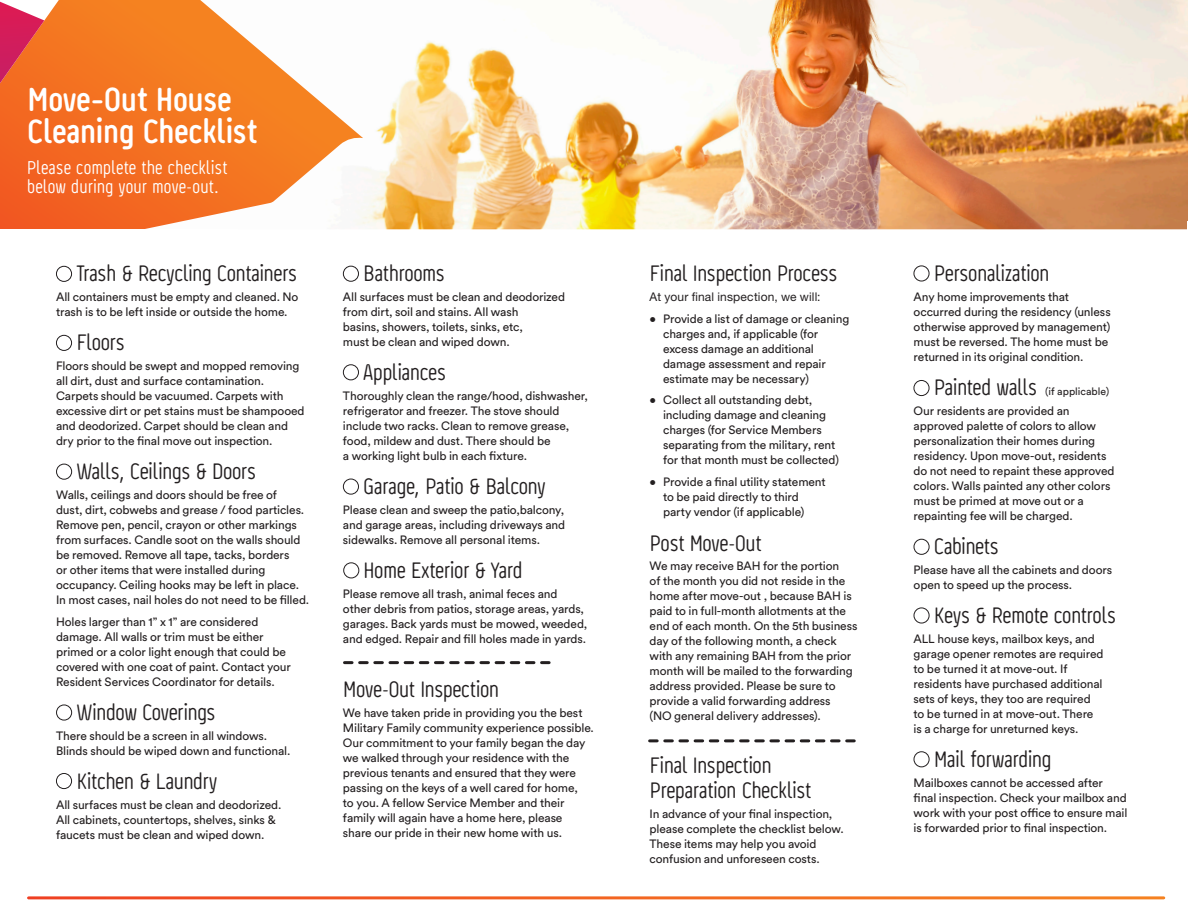
<style>
.page{position:relative;width:1188px;height:918px;background:#fff}
.page>*{position:absolute;margin:0;border:0;box-sizing:border-box;transform-origin:0 0}
.t1{font:700 condensed 33.6px/31.7px "Pharma";letter-spacing:-.05em;color:#fff}
.Header_1{font:condensed 22.5px/25.5px "Pharma";letter-spacing:-.045em;color:#231f20}
.Paragraph_1{font:condensed 22.5px "Pharma";letter-spacing:-.04em;color:#231f20}
.t2{font:condensed 18.6px/18.6px "Pharma";letter-spacing:-.025em;color:#fff}
.Paragraph_1-2{font:12px/15px "Circular Std";letter-spacing:-.01em;color:#231f20}
.Paragraph_1-3{font:12px "Helvetica Neue LT Std";letter-spacing:.01em;color:#231f20}
.t3{font:10.5px "Circular Std";color:#231f20}
</style>
<div class="page">
<img style="left:363px;top:0;width:825px;height:229px">
<svg style="left:110px;top:0;width:253px;height:280px"></svg>
<svg style="left:0;top:0;width:110px;height:229px;background:#f0682a"></svg>
<div style="left:0;top:229px;width:238px;height:114px;background:#fff"></div>
<div style="left:56px;top:335px;width:16px;height:16px;border:1px solid #231f20;border-radius:50%"></div>
<div style="left:56px;top:464px;width:16px;height:16px;border:1px solid #231f20;border-radius:50%"></div>
<div style="left:56px;top:705px;width:16px;height:15px;border:1px solid #231f20;border-radius:50%"></div>
<div style="left:343px;top:266px;width:16px;height:16px;border:1px solid #231f20;border-radius:50%"></div>
<div style="left:343px;top:364px;width:16px;height:16px;border:1px solid #231f20;border-radius:50%"></div>
<div style="left:343px;top:479px;width:16px;height:16px;border:1px solid #231f20;border-radius:50%"></div>
<div style="left:343px;top:562px;width:16px;height:16px;border:1px solid #231f20;border-radius:50%"></div>
<div style="left:56px;top:266px;width:16px;height:16px;border:1px solid #231f20;border-radius:50%"></div>
<div style="left:56px;top:773px;width:16px;height:16px;border:1px solid #231f20;border-radius:50%"></div>
<div style="left:914px;top:266px;width:15px;height:15px;border:1px solid #231f20;border-radius:50%"></div>
<div style="left:914px;top:380px;width:15px;height:16px;border:1px solid #231f20;border-radius:50%"></div>
<div style="left:914px;top:539px;width:15px;height:16px;border:1px solid #231f20;border-radius:50%"></div>
<div style="left:914px;top:608px;width:15px;height:15px;border:1px solid #231f20;border-radius:50%"></div>
<div style="left:914px;top:751px;width:15px;height:16px;border:1px solid #231f20;border-radius:50%"></div>
<svg style="left:650px;top:739px;width:204px;height:3px"></svg>
<svg style="left:344px;top:661px;width:205px;height:3px"></svg>
<h1 class="t1" style="left:27px;top:84px;width:233px">Move-Out House<br>Cleaning Checklist</h1>
<h3 class="t2" style="left:27px;top:158px;width:202px">Please complete the checklist below during your move-out.</h3>
<p class="Header_1" style="left:76px;top:260px;width:223px">Trash &amp; Recycling Containers</p>
<p class="Paragraph_1-2" style="left:56px;top:289px;width:244px">All containers must be empty and cleaned. No trash is to be left inside or outside the home.</p>
<p class="Header_1" style="left:76px;top:329px;width:50px">Floors</p>
<p class="Paragraph_1-2" style="left:56px;top:358px;width:250px">Floors should be swept and mopped removing all dirt, dust and surface contamination.<br>Carpets should be vacuumed. Carpets with excessive dirt or pet stains must be shampooed and deodorized. Carpet should be clean and dry prior to the final move out inspection.</p>
<p class="Header_1" style="left:76px;top:458px;width:182px">Walls, Ceilings &amp; Doors</p>
<p class="Paragraph_1-2" style="left:56px;top:487px;width:255px">Walls, ceilings and doors should be free of<br>dust, dirt, cobwebs and grease / food particles.<br>Remove pen, pencil, crayon or other markings from surfaces. Candle soot on the walls should be removed. Remove all tape, tacks, borders<br>or other items that were installed during occupancy. Ceiling hooks may be left in place.<br>In most cases, nail holes do not need to be filled.</p>
<p class="Paragraph_1-2" style="left:56px;top:614px;width:236px">Holes larger than 1” x 1” are considered damage. All walls or trim must be either primed or a color light enough that could be covered with one coat of paint. Contact your Resident Services Coordinator for details.</p>
<p class="Header_1" style="left:76px;top:699px;width:141px">Window Coverings</p>
<p class="Paragraph_1-2" style="left:56px;top:728px;width:236px">There should be a screen in all windows.<br>Blinds should be wiped down and functional.</p>
<p class="Header_1" style="left:76px;top:768px;width:142px">Kitchen &amp; Laundry</p>
<p class="Paragraph_1-2" style="left:56px;top:797px;width:227px">All surfaces must be clean and deodorized.<br>All cabinets, countertops, shelves, sinks &amp; faucets must be clean and wiped down.</p>
<p class="Header_1" style="left:363px;top:260px;width:84px">Bathrooms</p>
<p class="Paragraph_1-2" style="left:343px;top:289px;width:224px">All surfaces must be clean and deodorized from dirt, soil and stains. All wash<br>basins, showers, toilets, sinks, etc,<br>must be clean and wiped down.</p>
<p class="Header_1" style="left:363px;top:359px;width:85px">Appliances</p>
<p class="Paragraph_1-2" style="left:343px;top:388px;width:246px">Thoroughly clean the range/hood, dishwasher, refrigerator and freezer. The stove should include two racks. Clean to remove grease, food, mildew and dust. There should be<br>a working light bulb in each fixture.</p>
<p class="Header_1" style="left:363px;top:473px;width:184px">Garage, Patio &amp; Balcony</p>
<p class="Paragraph_1-2" style="left:343px;top:502px;width:224px;text-align:justify">Please clean and sweep the patio,balcony, and garage areas, including driveways and sidewalks. Remove all personal items.</p>
<p class="Header_1" style="left:363px;top:557px;width:162px">Home Exterior &amp; Yard</p>
<p class="Paragraph_1-2" style="left:343px;top:586px;width:246px">Please remove all trash, animal feces and other debris from patios, storage areas, yards, garages. Back yards must be mowed, weeded, and edged. Repair and fill holes made in yards.</p>
<p class="Header_1" style="left:343px;top:676px;width:158px">Move-Out Inspection</p>
<p class="Paragraph_1-2" style="left:343px;top:705px;width:253px">We have taken pride in providing you the best Military Family community experience possible.<br>Our commitment to your family began the day we walked through your residence with the previous tenants and ensured that they were passing on the keys of a well cared for home,<br>to you. A fellow Service Member and their family will again have a home here, please share our pride in their new home with us.</p>
<p class="Paragraph_1" style="left:650px;top:259px;width:190px">Final Inspection Process</p>
<p class="Paragraph_1-3" style="left:650px;top:289px;width:173px">At your final inspection, we will:</p>
<p class="Paragraph_1-2" style="left:663px;top:311px;width:188px;text-indent:-14px">• Provide a list of damage or cleaning charges and, if applicable (for excess damage an additional damage assessment and repair estimate may be necessary)</p>
<p class="Paragraph_1-2" style="left:663px;top:393px;width:177px;text-indent:-14px">• Collect all outstanding debt, including damage and cleaning charges (for Service Members separating from the military, rent for that month must be collected)</p>
<p class="Paragraph_1-2" style="left:663px;top:474px;width:164px;text-indent:-14px">• Provide a final utility statement to be paid directly to third party vendor (if applicable)</p>
<p class="Header_1" style="left:650px;top:530px;width:114px">Post Move-Out</p>
<p class="Paragraph_1-2" style="left:650px;top:558px;width:209px">We may receive BAH for the portion<br>of the month you did not reside in the home after move-out , because BAH is paid to in full-month allotments at the end of each month. On the 5th business day of the following month, a check with any remaining BAH from the prior month will be mailed to the forwarding address provided. Please be sure to provide a valid forwarding address<br>(NO general delivery addresses).</p>
<p class="Header_1" style="left:650px;top:752px;width:163px">Final Inspection<br>Preparation Checklist</p>
<p class="Paragraph_1-2" style="left:650px;top:806px;width:196px">In advance of your final inspection, please complete the checklist below.<br>These items may help you avoid confusion and unforeseen costs.</p>
<p class="Header_1" style="left:934px;top:260px;width:118px">Personalization</p>
<p class="Paragraph_1-2" style="left:914px;top:289px;width:199px">Any home improvements that occurred during the residency (unless otherwise approved by management) must be reversed. The home must be returned in its original condition.</p>
<p class="Header_1" style="left:934px;top:374px;width:105px">Painted walls</p>
<p class="Paragraph_1-2" style="left:914px;top:403px;width:202px">Our residents are provided an approved palette of colors to allow personalization their homes during residency. Upon move-out, residents do not need to repaint these approved colors. Walls painted any other colors must be primed at move out or a repainting fee will be charged.</p>
<p class="Header_1" style="left:934px;top:533px;width:67px">Cabinets</p>
<p class="Paragraph_1-2" style="left:914px;top:562px;width:200px">Please have all the cabinets and doors open to speed up the process.</p>
<p class="Header_1" style="left:934px;top:602px;width:184px">Keys &amp; Remote controls</p>
<p class="Paragraph_1-2" style="left:914px;top:631px;width:191px">ALL house keys, mailbox keys, and garage opener remotes are required to be turned it at move-out. If residents have purchased additional sets of keys, they too are required to be turned in at move-out. There is a charge for unreturned keys.</p>
<p class="Header_1" style="left:934px;top:746px;width:120px">Mail forwarding</p>
<p class="Paragraph_1-2" style="left:914px;top:775px;width:215px">Mailboxes cannot be accessed after final inspection. Check your mailbox and work with your post office to ensure mail is forwarded prior to final inspection.</p>
<p class="t3" style="left:1045px;top:385px;width:65px">(if applicable)</p>
</div>
